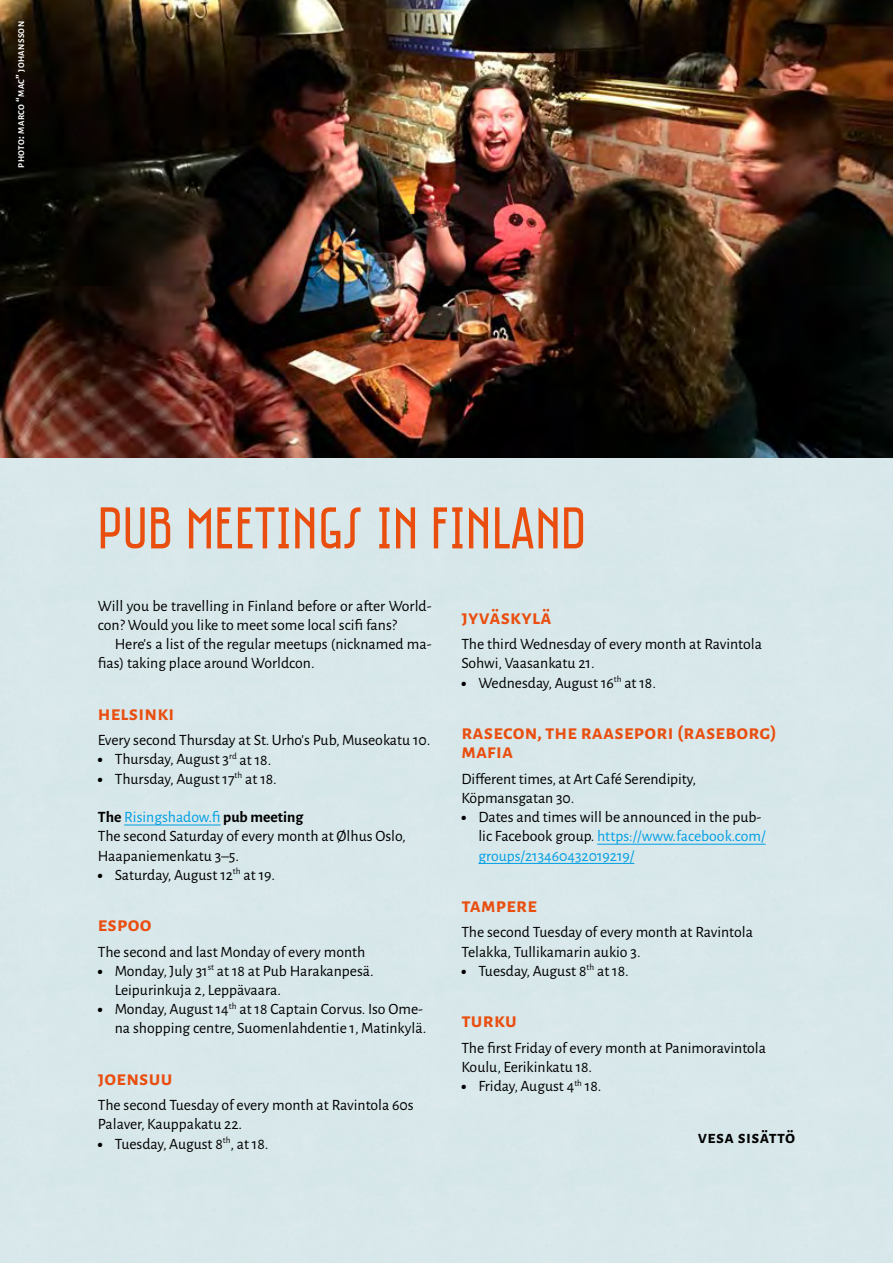
<style>
.page{position:relative;width:893px;height:1263px;background:#fff}
.page>*{position:absolute;margin:0;border:0;box-sizing:border-box;transform-origin:0 0}
.t1{font:60px "Saniretro";letter-spacing:.01em;color:#e94e0f}
.t2{font:700 21px/19.2px "Alegreya Sans SC";letter-spacing:.01em;color:#e94e0f}
.t3{font:700 18px "Alegreya Sans SC";letter-spacing:.02em;color:#000}
.t4{font:15.75px/19.2px "Alegreya Sans";color:#000}
.t5{font:700 8.85px "Alegreya Sans";letter-spacing:.045em;color:#fff}
.s1{font-size:12.75px}
.s2{font-weight:900}
.s3{font-weight:700}
.s4{color:#009fe3}
</style>
<div class="page">
<div style="left:0;top:457px;width:893px;height:806px;background:#d8e7ea"></div>
<hr style="left:124px;top:825px;width:97px;height:1px;background:#009fe3">
<hr style="left:597px;top:844px;width:169px;height:1px;background:#009fe3">
<hr style="left:478px;top:863px;width:156px;height:1px;background:#009fe3">
<img style="left:0;top:0;width:893px;height:457px">
<p class="t5" style="left:15px;top:168px;width:148px;rotate:-90deg">photo<span class="s1">:</span> marco <span class="s1">“</span>mac<span class="s1">”</span> johansson</p>
<h1 class="t1" style="left:98px;top:493px;width:490px">PUB MEETINGS IN FINLAND</h1>
<p class="t4" style="left:98px;top:595px;width:335px">Will you be travelling in Finland before or after World&shy;con? Would you like to meet some local scifi fans?</p>
<p class="t4" style="left:98px;top:634px;width:335px;text-indent:17px">Here’s a list of the regular meetups (nicknamed ma&shy;fias) taking place around Worldcon.</p>
<h2 class="t2" style="left:98px;top:702px;width:78px">helsinki</h2>
<p class="t4" style="left:98px;top:730px;width:334px">Every second Thursday at St. Urho’s Pub, Museokatu 10.</p>
<p class="t4" style="left:98px;top:749px;width:175px"><span class="s2">•</span> Thursday, August 3<sup>rd</sup> at 18.</p>
<p class="t4" style="left:98px;top:768px;width:181px"><span class="s2">•</span> Thursday, August 17<sup>th</sup> at 18.</p>
<p class="t4" style="left:98px;top:807px;width:309px"><span class="s3">The</span> <span class="s4">Risingshadow.fi</span> <span class="s3">pub meeting<br></span>The second Saturday of every month at Ølhus Oslo,<br>Haapaniemenkatu 3–5.</p>
<p class="t4" style="left:98px;top:864px;width:179px"><span class="s2">•</span> Saturday, August 12<sup>th</sup> at 19.</p>
<h2 class="t2" style="left:98px;top:913px;width:55px">espoo</h2>
<p class="t4" style="left:98px;top:941px;width:269px">The second and last Monday of every month</p>
<p class="t4" style="left:115px;top:960px;width:260px;text-indent:-17px"><span class="s2">•</span> Monday, July 31<sup>st</sup> at 18 at Pub Harakanpesä.<br>Leipurinkuja 2, Leppävaara.</p>
<p class="t4" style="left:98px;top:999px;width:330px;text-align:right"><span class="s2">•</span> Monday, August 14<sup>th</sup> at 18 Captain Corvus. Iso Ome&shy;na shopping centre, Suomenlahdentie 1, Matinkylä.</p>
<h2 class="t2" style="left:98px;top:1067px;width:76px">joensuu</h2>
<p class="t4" style="left:98px;top:1095px;width:317px">The second Tuesday of every month at Ravintola 60s<br>Palaver, Kauppakatu 22.</p>
<p class="t4" style="left:98px;top:1133px;width:172px"><span class="s2">•</span> Tuesday, August 8<sup>th</sup>, at 18.</p>
<h2 class="t2" style="left:461px;top:606px;width:92px">jyväskylä</h2>
<p class="t4" style="left:461px;top:634px;width:302px">The third Wednesday of every month at Ravintola<br>Sohwi, Vaasankatu 21.</p>
<p class="t4" style="left:461px;top:672px;width:196px"><span class="s2">•</span> Wednesday, August 16<sup>th</sup> at 18.</p>
<h2 class="t2" style="left:461px;top:721px;width:317px">rasecon, the raasepori (raseborg) mafia</h2>
<p class="t4" style="left:461px;top:768px;width:236px">Different times, at Art Café Serendipity,<br>Köpmansgatan 30.</p>
<p class="t4" style="left:478px;top:807px;width:289px;text-indent:-17px"><span class="s2">•</span> Dates and times will be announced in the pub&shy;lic Facebook group. <span class="s4">https://www.facebook.com/ groups/213460432019219/</span></p>
<h2 class="t2" style="left:461px;top:894px;width:77px">tampere</h2>
<p class="t4" style="left:461px;top:922px;width:293px">The second Tuesday of every month at Ravintola<br>Telakka, Tullikamarin aukio 3.</p>
<p class="t4" style="left:461px;top:960px;width:169px"><span class="s2">•</span> Tuesday, August 8<sup>th</sup> at 18.</p>
<h2 class="t2" style="left:461px;top:1009px;width:57px">turku</h2>
<p class="t4" style="left:461px;top:1037px;width:306px">The first Friday of every month at Panimoravintola<br>Koulu, Eerikinkatu 18.</p>
<p class="t4" style="left:461px;top:1075px;width:142px"><span class="s2">•</span> Friday, August 4<sup>th</sup> 18.</p>
<p class="t3" style="left:698px;top:1123px;width:99px">vesa sisättö</p>
</div>
